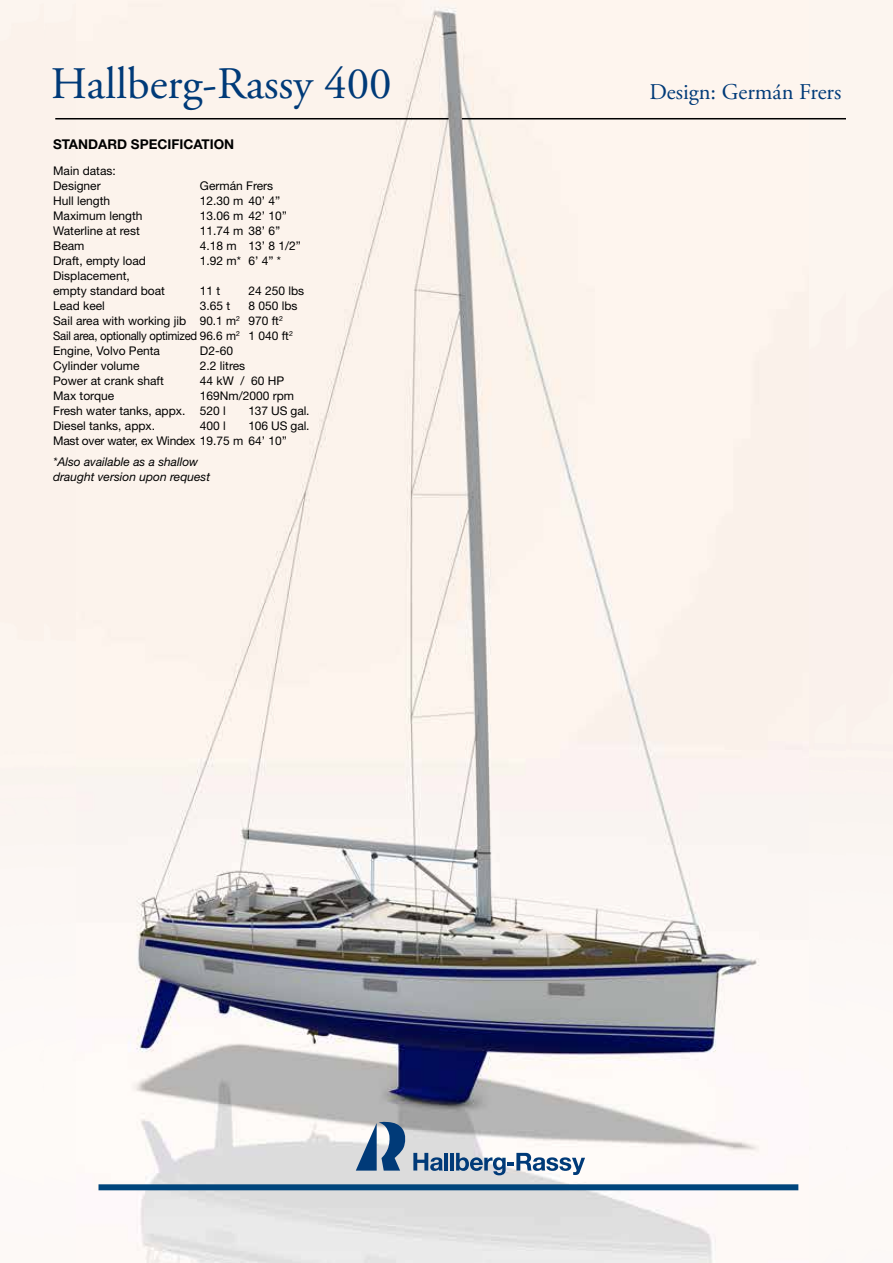
<style>
.page{position:relative;width:893px;height:1263px;background:#fff}
.page>*{position:absolute;margin:0;border:0;box-sizing:border-box;transform-origin:0 0}
.t1{font:45px "Adobe Garamond Pro";color:#003a78}
.t2{font:22.5px "Adobe Garamond Pro";color:#003a78}
.t3{font:700 13.5px "Helvetica Neue";color:#000}
.t4{font:12px/15px "Helvetica Neue";color:#000}
.t5{font:italic 12px/15px "Helvetica Neue";color:#000}
.t6{font:12px/15px "Helvetica Neue";letter-spacing:-.02em;color:#000}
</style>
<div class="page">
<img style="left:44px;top:0;width:802px;height:1263px">
<hr style="left:55px;top:118px;width:394px;height:1px;background:#000">
<hr style="left:462px;top:118px;width:395px;height:1px;background:#000">
<svg style="left:356px;top:1122px;width:50px;height:48px"></svg>
<svg style="left:413px;top:1153px;width:30px;height:18px"></svg>
<hr style="left:445px;top:1153px;width:3px;height:17px;background:#003a78">
<hr style="left:450px;top:1153px;width:4px;height:17px;background:#003a78">
<svg style="left:456px;top:1153px;width:129px;height:22px"></svg>
<div style="left:99px;top:1184px;width:699px;height:6px;background:#00457c"></div>
<img style="left:846px;top:0;width:47px;height:1149px">
<h1 class="t1" style="left:51px;top:57px;width:342px">Hallberg-Rassy 400</h1>
<p class="t3" style="left:53px;top:136px;width:183px">STANDARD SPECIFICATION</p>
<p class="t4" style="left:53px;top:163px;width:64px">Main datas:<br>Designer</p>
<p class="t4" style="left:200px;top:178px;width:75px">Germán Frers</p>
<p class="t4" style="left:53px;top:193px;width:59px">Hull length</p>
<p class="t4" style="left:200px;top:193px;width:82px">12.30 m 40’ 4”</p>
<p class="t4" style="left:53px;top:208px;width:91px">Maximum length</p>
<p class="t4" style="left:200px;top:208px;width:89px">13.06 m 42’ 10’’</p>
<p class="t4" style="left:53px;top:223px;width:88px">Waterline at rest</p>
<p class="t4" style="left:200px;top:223px;width:82px">11.74 m 38’ 6’’</p>
<p class="t4" style="left:53px;top:238px;width:33px">Beam</p>
<p class="t4" style="left:200px;top:238px;width:102px">4.18 m 13’ 8 1/2”</p>
<p class="t4" style="left:53px;top:253px;width:94px">Draft, empty load</p>
<p class="t4" style="left:200px;top:253px;width:83px">1.92 m* 6’ 4” *</p>
<p class="t4" style="left:53px;top:268px;width:113px">Displacement, empty standard boat</p>
<p class="t4" style="left:200px;top:283px;width:22px">11 t</p>
<p class="t4" style="left:248px;top:283px;width:57px">24 250 lbs</p>
<p class="t4" style="left:53px;top:298px;width:246px;text-indent:195px">8 050 lbs<br>Sail area with working jib 90.1 m<sup>2</sup> 970 ft<sup>2<br></sup>Sail area, optionally optimized 96.6 m<sup>2</sup> 1 040 ft<sup>2<br></sup>Engine, Volvo Penta</p>
<p class="t4" style="left:53px;top:298px;width:53px">Lead keel</p>
<p class="t4" style="left:200px;top:298px;width:32px">3.65 t</p>
<p class="t4" style="left:200px;top:343px;width:35px">D2-60</p>
<p class="t4" style="left:53px;top:358px;width:88px">Cylinder volume</p>
<p class="t4" style="left:200px;top:358px;width:47px">2.2 litres</p>
<p class="t4" style="left:53px;top:373px;width:112px">Power at crank shaft</p>
<p class="t4" style="left:200px;top:373px;width:86px">44 kW / 60 HP</p>
<p class="t4" style="left:53px;top:388px;width:63px">Max torque</p>
<p class="t4" style="left:53px;top:388px;width:242px;text-indent:147px">169Nm/2000 rpm<br>Fresh water tanks, appx. 520 l</p>
<p class="t4" style="left:248px;top:403px;width:63px">137 US gal.</p>
<p class="t6" style="left:53px;top:418px;width:258px;text-indent:195px">106 US gal.<br>Mast over water, ex Windex 19.75 m 64’ 10’’</p>
<p class="t5" style="left:53px;top:454px;width:158px">*Also available as a shallow draught version upon request</p>
<p class="t4" style="left:53px;top:418px;width:104px">Diesel tanks, appx.</p>
<p class="t4" style="left:200px;top:418px;width:28px">400 l</p>
<h2 class="t2" style="left:649px;top:79px;width:193px">Design: Germán Frers</h2>
</div>
